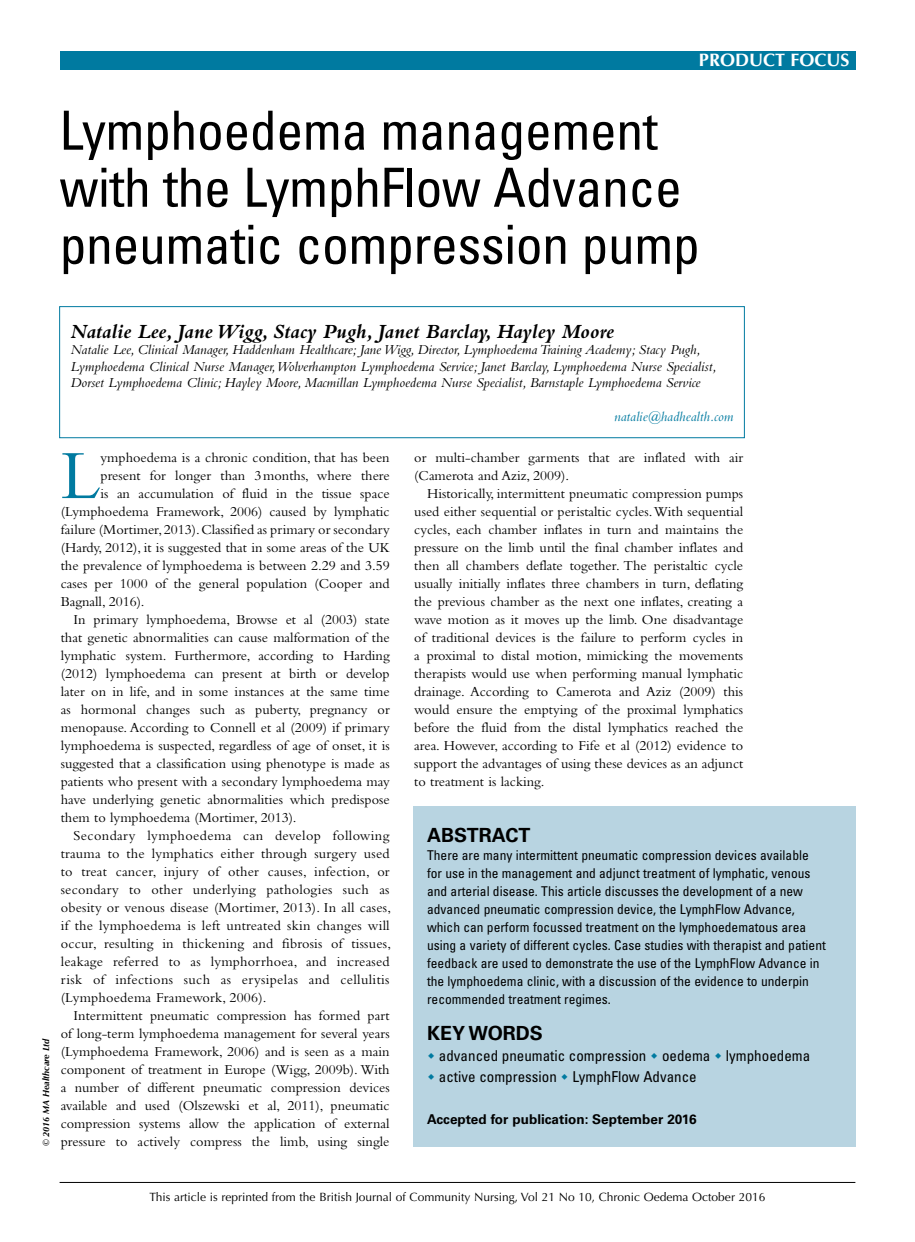
<style>
.page{position:relative;width:915px;height:1242px;background:#fff}
.page>*{position:absolute;margin:0;border:0;box-sizing:border-box;transform-origin:0 0}
.t1{font:72.15px "Bembo Std";color:#007aa0}
.t2{font:condensed 54px/57px "Univers LT Std";letter-spacing:-.01em;color:#000}
.t3{font:italic 700 21px "Bembo Std";color:#000}
.t4{font:700 19.5px "Univers LT Std";color:#000}
.t5{font:700 18px "Optima LT Std";color:#fff}
.t6{font:condensed 15px/21px "Univers LT Std";color:#000}
.t7{font:14.25px/18px "Bembo Std";color:#000}
.t8{font:italic 14.25px/16.5px "Bembo Std";color:#000}
.t9{font:14.25px "Bembo Std";letter-spacing:.025em;color:#000}
.t10{font:14.25px "Bembo Std";letter-spacing:.03em;color:#000}
.t11{font:italic 14.25px "Bembo Std";color:#007aa0}
.t12{font:condensed 13.5px/18px "Univers LT Std";color:#000}
.t13{font:700 13.5px "Univers LT Std";color:#000}
.t14{font:12px "Optima LT Std";color:#000}
.t15{font:italic 700 9px "Optima LT Std";color:#000}
</style>
<div class="page">
<div style="left:59px;top:306px;width:685px;height:132px;border:1px solid #007aa0"></div>
<div style="left:412px;top:806px;width:443px;height:340px;background:#b8d4e1"></div>
<hr style="left:60px;top:1182px;width:795px;height:1px;background:#000">
<div style="left:60px;top:51px;width:795px;height:18px;background:#007aa0"></div>
<p class="t5" style="left:698px;top:49px;width:152px">PRODUCT FOCUS</p>
<h2 class="t2" style="left:59px;top:101px;width:641px">Lymphoedema management with the LymphFlow Advance pneumatic compression pump</h2>
<h3 class="t3" style="left:71px;top:320px;width:544px">Natalie Lee, Jane Wigg, Stacy Pugh, Janet Barclay, Hayley Moore</h3>
<p class="t8" style="left:71px;top:341px;width:647px">Natalie Lee, Clinical Manager, Haddenham Healthcare; Jane Wigg, Director, Lymphoedema Training Academy; Stacy Pugh,<br>Lymphoedema Clinical Nurse Manager, Wolverhampton Lymphoedema Service; Janet Barclay, Lymphoedema Nurse Specialist,<br>Dorset Lymphoedema Clinic; Hayley Moore, Macmillan Lymphoedema Nurse Specialist, Barnstaple Lymphoedema Service</p>
<p class="t11" style="left:614px;top:408px;width:121px">natalie@hadhealth.com</p>
<p class="t15" style="left:41px;top:1146px;width:110px;rotate:-90deg">© 2016 MA Healthcare Ltd</p>
<h1 class="t1" style="left:61px;top:433px;width:41px">L</h1>
<p class="t7" style="left:101px;top:448px;width:290px">ymphoedema is a chronic condition, that has been</p>
<p class="t7" style="left:101px;top:466px;width:290px">present for longer than 3months, where there</p>
<p class="t7" style="left:101px;top:484px;width:290px">is an accumulation of fluid in the tissue space</p>
<p class="t7" style="left:61px;top:502px;width:330px">(Lymphoedema Framework, 2006) caused by lymphatic</p>
<p class="t7" style="left:61px;top:520px;width:330px">failure (Mortimer, 2013). Classified as primary or secondary</p>
<p class="t7" style="left:61px;top:538px;width:330px">(Hardy, 2012), it is suggested that in some areas of the UK</p>
<p class="t7" style="left:61px;top:556px;width:330px">the prevalence of lymphoedema is between 2.29 and 3.59</p>
<p class="t7" style="left:61px;top:574px;width:330px">cases per 1000 of the general population (Cooper and</p>
<p class="t7" style="left:61px;top:592px;width:85px">Bagnall, 2016).</p>
<p class="t7" style="left:73px;top:610px;width:317px">In primary lymphoedema, Browse et al (2003) state</p>
<p class="t7" style="left:61px;top:628px;width:330px">that genetic abnormalities can cause malformation of the</p>
<p class="t7" style="left:61px;top:646px;width:330px">lymphatic system. Furthermore, according to Harding</p>
<p class="t7" style="left:61px;top:664px;width:330px">(2012) lymphoedema can present at birth or develop</p>
<p class="t7" style="left:61px;top:682px;width:330px">later on in life, and in some instances at the same time</p>
<p class="t7" style="left:61px;top:700px;width:330px">as hormonal changes such as puberty, pregnancy or</p>
<p class="t7" style="left:61px;top:718px;width:330px">menopause. According to Connell et al (2009) if primary</p>
<p class="t7" style="left:61px;top:736px;width:330px">lymphoedema is suspected, regardless of age of onset, it is</p>
<p class="t7" style="left:61px;top:754px;width:330px">suggested that a classification using phenotype is made as</p>
<p class="t7" style="left:61px;top:772px;width:330px">patients who present with a secondary lymphoedema may</p>
<p class="t7" style="left:61px;top:790px;width:330px">have underlying genetic abnormalities which predispose</p>
<p class="t7" style="left:61px;top:808px;width:237px">them to lymphoedema (Mortimer, 2013).</p>
<p class="t10" style="left:73px;top:827px;width:317px">Secondary lymphoedema can develop following</p>
<p class="t7" style="left:61px;top:844px;width:330px">trauma to the lymphatics either through surgery used</p>
<p class="t7" style="left:61px;top:862px;width:330px">to treat cancer, injury of other causes, infection, or</p>
<p class="t7" style="left:61px;top:880px;width:330px">secondary to other underlying pathologies such as</p>
<p class="t7" style="left:61px;top:898px;width:332px">obesity or venous disease (Mortimer, 2013). In all cases,</p>
<p class="t7" style="left:61px;top:916px;width:330px">if the lymphoedema is left untreated skin changes will</p>
<p class="t7" style="left:61px;top:934px;width:332px">occur, resulting in thickening and fibrosis of tissues,</p>
<p class="t7" style="left:61px;top:952px;width:330px">leakage referred to as lymphorrhoea, and increased</p>
<p class="t9" style="left:61px;top:971px;width:330px">risk of infections such as erysipelas and cellulitis</p>
<p class="t7" style="left:61px;top:988px;width:207px">(Lymphoedema Framework, 2006).</p>
<p class="t7" style="left:73px;top:1006px;width:317px">Intermittent pneumatic compression has formed part</p>
<p class="t7" style="left:61px;top:1024px;width:330px">of long-term lymphoedema management for several years</p>
<p class="t7" style="left:61px;top:1042px;width:330px">(Lymphoedema Framework, 2006) and is seen as a main</p>
<p class="t7" style="left:61px;top:1060px;width:330px">component of treatment in Europe (Wigg, 2009b). With</p>
<p class="t7" style="left:61px;top:1078px;width:330px">a number of different pneumatic compression devices</p>
<p class="t7" style="left:61px;top:1096px;width:330px">available and used (Olszewski et al, 2011), pneumatic</p>
<p class="t7" style="left:61px;top:1114px;width:330px">compression systems allow the application of external</p>
<p class="t7" style="left:61px;top:1132px;width:330px">pressure to actively compress the limb, using single</p>
<p class="t7" style="left:414px;top:448px;width:330px">or multi-chamber garments that are inflated with air (Camerota and Aziz, 2009).</p>
<p class="t7" style="left:414px;top:484px;width:330px;text-align:justify;text-indent:13px">Historically, intermittent pneumatic compression pumps used either sequential or peristaltic cycles. With sequential cycles, each chamber inflates in turn and maintains the pressure on the limb until the final chamber inflates and then all chambers deflate together. The peristaltic cycle usually initially inflates three chambers in turn, deflating the previous chamber as the next one inflates, creating a wave motion as it moves up the limb. One disadvantage of traditional devices is the failure to perform cycles in a proximal to distal motion, mimicking the movements therapists would use when performing manual lymphatic drainage. According to Camerota and Aziz (2009) this would ensure the emptying of the proximal lymphatics before the fluid from the distal lymphatics reached the area. However, according to Fife et al (2012) evidence to support the advantages of using these devices as an adjunct to treatment is lacking.</p>
<h3 class="t4" style="left:427px;top:824px;width:105px">ABSTRACT</h3>
<p class="t12" style="left:427px;top:846px;width:400px">There are many intermittent pneumatic compression devices available for use in the management and adjunct treatment of lymphatic, venous and arterial disease. This article discusses the development of a new advanced pneumatic compression device, the LymphFlow Advance, which can perform focussed treatment on the lymphoedematous area using a variety of different cycles. Case studies with therapist and patient feedback are used to demonstrate the use of the LymphFlow Advance in the lymphoedema clinic, with a discussion of the evidence to underpin recommended treatment regimes.</p>
<h3 class="t4" style="left:427px;top:1022px;width:117px">KEY WORDS</h3>
<p class="t6" style="left:439px;top:1045px;width:372px">advanced pneumatic compression oedema lymphoedema active compression LymphFlow Advance</p>
<p class="t13" style="left:427px;top:1111px;width:271px">Accepted for publication: September 2016</p>
<p class="t14" style="left:150px;top:1190px;width:617px">This article is reprinted from the British Journal of Community Nursing, Vol 21 No 10, Chronic Oedema October 2016</p>
</div>
